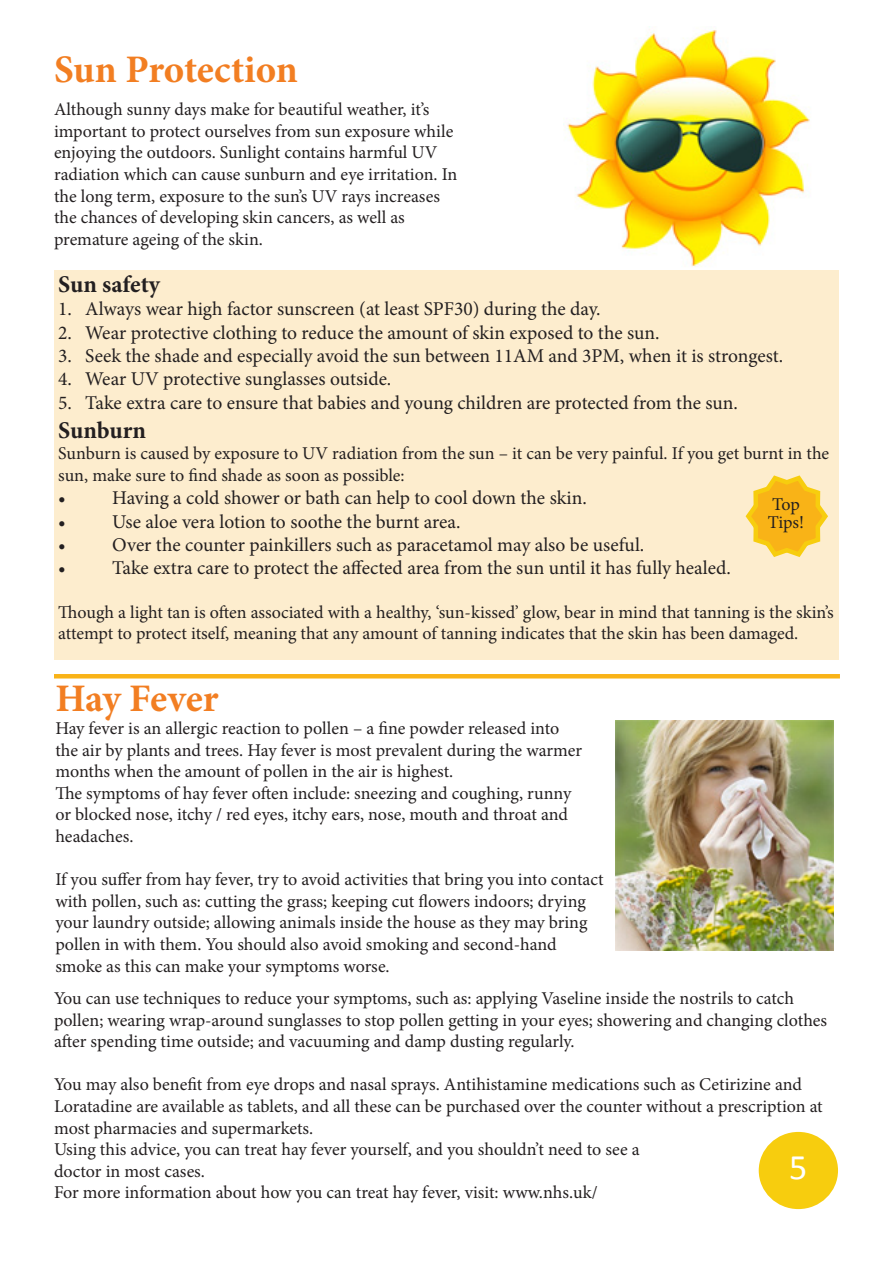
<style>
.page{position:relative;width:893px;height:1263px;background:#fff}
.page>*{position:absolute;margin:0;border:0;box-sizing:border-box;transform-origin:0 0}
.t1{font:700 39px "Minion Pro";letter-spacing:-.01em;color:#f27e22}
.t2{font:36px "Calibri";color:#fff}
.t3{font:700 24px "Minion Pro";letter-spacing:-.005em;color:#231f20}
.t4{font:19.5px "Minion Pro";color:#231f20}
.t5{font:18px/21.6px "Minion Pro";letter-spacing:-.005em;color:#231f20}
</style>
<div class="page">
<div style="left:759px;top:1132px;width:79px;height:77px;background:#f7cd0e;border-radius:50%"></div>
<img style="left:563px;top:26px;width:247px;height:241px">
<div style="left:54px;top:270px;width:785px;height:389px;background:#fdedce"></div>
<hr style="left:54px;top:674px;width:786px;height:4px;background:#f9b317">
<img style="left:615px;top:721px;width:219px;height:230px">
<svg style="left:745px;top:475px;width:83px;height:82px"></svg>
<p class="t1" style="left:54px;top:42px;width:245px">Sun Protection</p>
<p class="t5" style="left:54px;top:99px;width:405px">Although sunny days make for beautiful weather, it’s important to protect ourselves from sun exposure while enjoying the outdoors. Sunlight contains harmful UV radiation which can cause sunburn and eye irritation. In the long term, exposure to the sun’s UV rays increases the chances of developing skin cancers, as well as premature ageing of the skin.</p>
<p class="t3" style="left:58px;top:267px;width:103px">Sun safety</p>
<p class="t4" style="left:58px;top:296px;width:544px">1. Always wear high factor sunscreen (at least SPF30) during the day.</p>
<p class="t4" style="left:58px;top:319px;width:603px">2. Wear protective clothing to reduce the amount of skin exposed to the sun.</p>
<p class="t4" style="left:58px;top:343px;width:726px">3. Seek the shade and especially avoid the sun between 11AM and 3PM, when it is strongest.</p>
<p class="t4" style="left:58px;top:366px;width:335px">4. Wear UV protective sunglasses outside.</p>
<p class="t4" style="left:58px;top:389px;width:681px">5. Take extra care to ensure that babies and young children are protected from the sun.</p>
<p class="t3" style="left:58px;top:413px;width:89px">Sunburn</p>
<p class="t5" style="left:58px;top:443px;width:772px">Sunburn is caused by exposure to UV radiation from the sun – it can be very painful. If you get burnt in the sun, make sure to find shade as soon as possible:</p>
<p class="t4" style="left:58px;top:485px;width:530px">• Having a cold shower or bath can help to cool down the skin.</p>
<p class="t4" style="left:58px;top:508px;width:404px">• Use aloe vera lotion to soothe the burnt area.</p>
<p class="t4" style="left:58px;top:532px;width:587px">• Over the counter painkillers such as paracetamol may also be useful.</p>
<p class="t4" style="left:58px;top:555px;width:674px">• Take extra care to protect the affected area from the sun until it has fully healed.</p>
<p class="t5" style="left:58px;top:601px;width:777px">Though a light tan is often associated with a healthy, ‘sun-kissed’ glow, bear in mind that tanning is the skin’s attempt to protect itself, meaning that any amount of tanning indicates that the skin has been damaged.</p>
<p class="t5" style="left:772px;top:493px;width:29px">Top</p>
<p class="t5" style="left:768px;top:511px;width:38px">Tips!</p>
<p class="t1" style="left:55px;top:671px;width:165px">Hay Fever</p>
<p class="t5" style="left:55px;top:717px;width:528px">Hay fever is an allergic reaction to pollen – a fine powder released into the air by plants and trees. Hay fever is most prevalent during the warmer months when the amount of pollen in the air is highest.</p>
<p class="t5" style="left:55px;top:782px;width:517px">The symptoms of hay fever often include: sneezing and coughing, runny or blocked nose, itchy / red eyes, itchy ears, nose, mouth and throat and headaches.</p>
<p class="t5" style="left:55px;top:869px;width:550px">If you suffer from hay fever, try to avoid activities that bring you into contact with pollen, such as: cutting the grass; keeping cut flowers indoors; drying your laundry outside; allowing animals inside the house as they may bring pollen in with them. You should also avoid smoking and second-hand smoke as this can make your symptoms worse.</p>
<p class="t5" style="left:54px;top:987px;width:775px">You can use techniques to reduce your symptoms, such as: applying Vaseline inside the nostrils to catch pollen; wearing wrap-around sunglasses to stop pollen getting in your eyes; showering and changing clothes after spending time outside; and vacuuming and damp dusting regularly.</p>
<p class="t5" style="left:54px;top:1074px;width:770px">You may also benefit from eye drops and nasal sprays. Antihistamine medications such as Cetirizine and<br>Loratadine are available as tablets, and all these can be purchased over the counter without a prescription at most pharmacies and supermarkets.</p>
<p class="t5" style="left:54px;top:1139px;width:587px">Using this advice, you can treat hay fever yourself, and you shouldn’t need to see a</p>
<p class="t5" style="left:54px;top:1160px;width:153px">doctor in most cases.</p>
<p class="t5" style="left:54px;top:1182px;width:545px">For more information about how you can treat hay fever, visit: www.nhs.uk/</p>
<h2 class="t2" style="left:789px;top:1144px;width:20px">5</h2>
</div>
